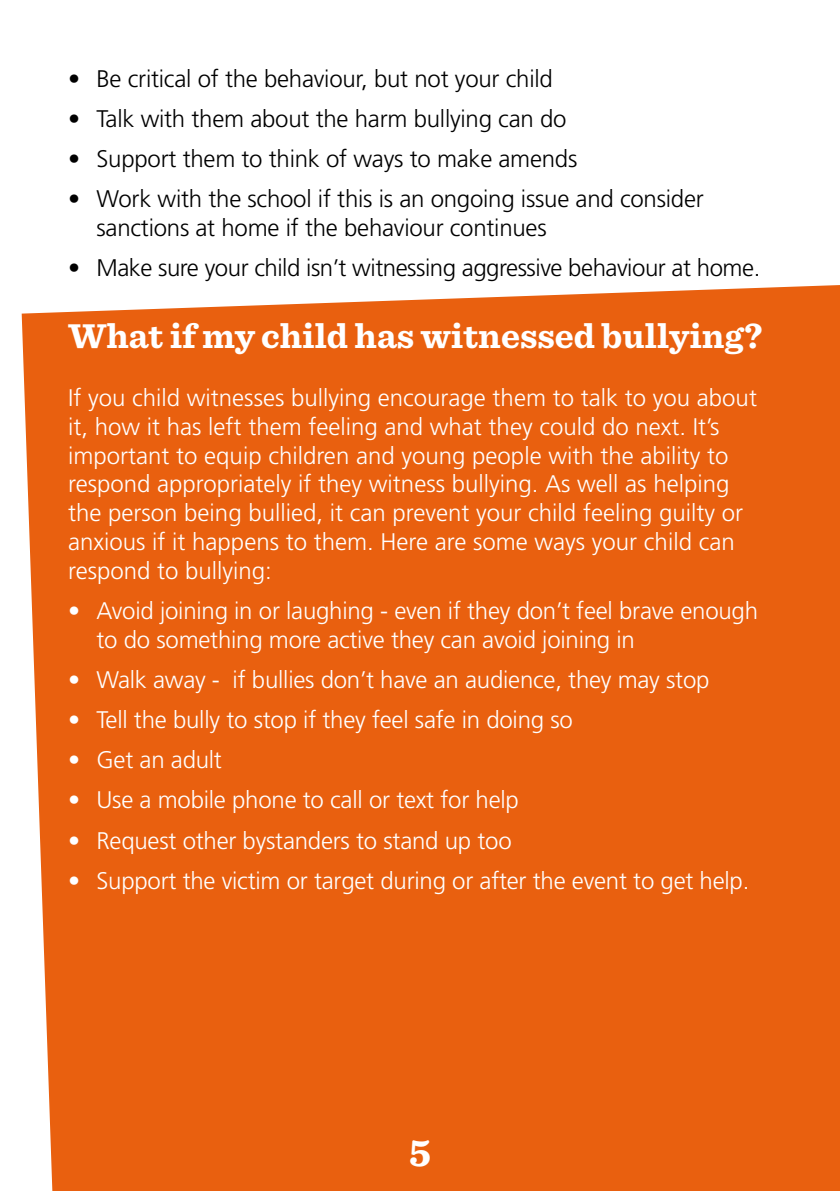
<style>
.page{position:relative;width:840px;height:1191px;background:#fff}
.page>*{position:absolute;margin:0;border:0;box-sizing:border-box;transform-origin:0 0}
.t1{font:700 40px "Sentinel";color:#fff}
.t2{font:700 36px "Sentinel";color:#fff}
.bullet{font:300 24px/28.8px "Frutiger";color:#fff}
.bullet-2{font:300 24px/28.8px "Frutiger";letter-spacing:-.01em;color:#000}
.last_bullet{font:300 24px "Frutiger";letter-spacing:-.02em;color:#000}
.last_bullet-2{font:300 24px "Frutiger";letter-spacing:-.01em;color:#fff}
</style>
<div class="page">
<div style="left:22px;top:285px;width:817px;height:906px;background:#e9600f"></div>
<p class="bullet-2" style="left:68px;top:64px;width:486px">• Be critical of the behaviour, but not your child</p>
<p class="bullet-2" style="left:68px;top:104px;width:499px">• Talk with them about the harm bullying can do</p>
<p class="bullet-2" style="left:68px;top:144px;width:510px">• Support them to think of ways to make amends</p>
<p class="bullet-2" style="left:96px;top:185px;width:608px;text-indent:-28px">• Work with the school if this is an ongoing issue and consider sanctions at home if the behaviour continues</p>
<p class="last_bullet" style="left:68px;top:254px;width:693px">• Make sure your child isn’t witnessing aggressive behaviour at home.</p>
<p class="t2" style="left:68px;top:308px;width:695px">What if my child has witnessed bullying?</p>
<p class="bullet" style="left:68px;top:383px;width:690px">If you child witnesses bullying encourage them to talk to you about it, how it has left them feeling and what they could do next. It’s important to equip children and young people with the ability to respond appropriately if they witness bullying. As well as helping the person being bullied, it can prevent your child feeling guilty or anxious if it happens to them. Here are some ways your child can respond to bullying:</p>
<p class="bullet" style="left:96px;top:596px;width:662px;text-indent:-28px">• Avoid joining in or laughing - even if they don’t feel brave enough to do something more active they can avoid joining in</p>
<p class="bullet" style="left:68px;top:665px;width:642px">• Walk away - if bullies don’t have an audience, they may stop</p>
<p class="bullet" style="left:68px;top:705px;width:506px">• Tell the bully to stop if they feel safe in doing so</p>
<p class="bullet" style="left:68px;top:745px;width:155px">• Get an adult</p>
<p class="bullet" style="left:68px;top:785px;width:452px">• Use a mobile phone to call or text for help</p>
<p class="bullet" style="left:68px;top:825px;width:445px">• Request other bystanders to stand up too</p>
<p class="last_bullet-2" style="left:68px;top:867px;width:682px">• Support the victim or target during or after the event to get help.</p>
<p class="t1" style="left:408px;top:1121px;width:24px">5</p>
</div>
